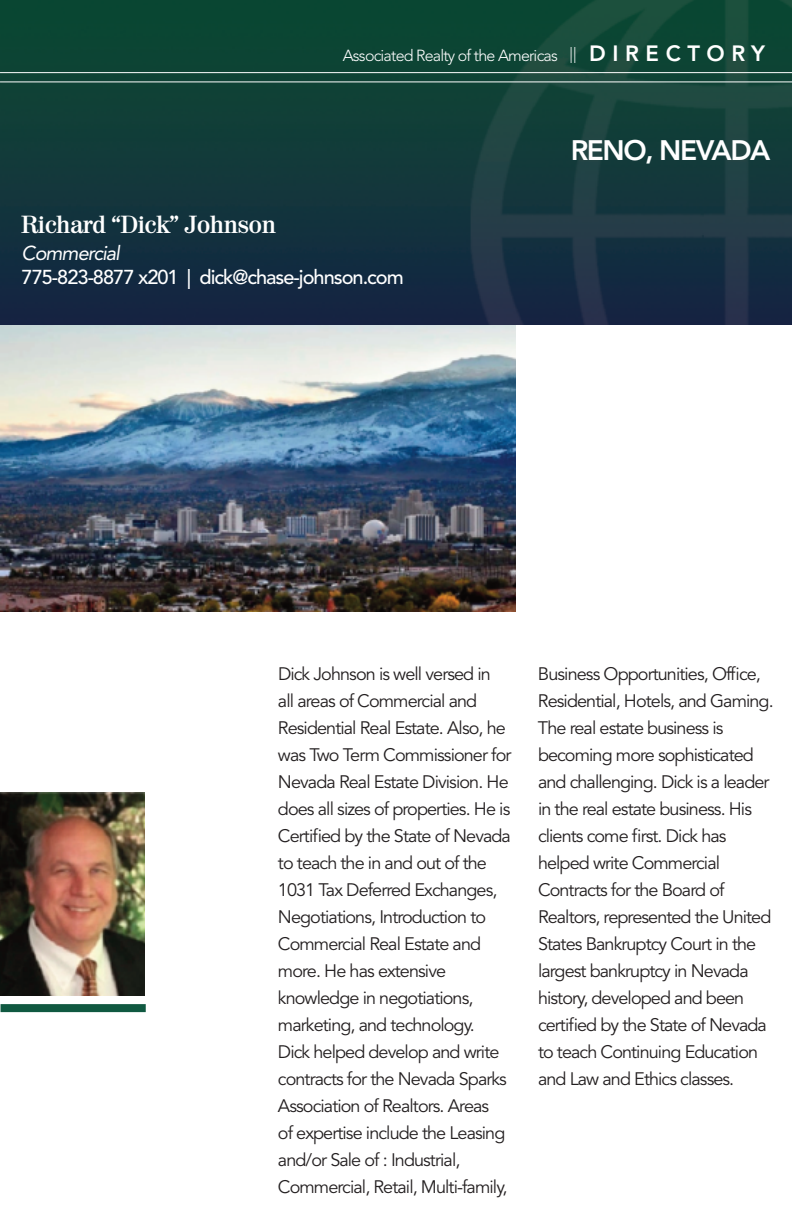
<style>
.page{position:relative;width:792px;height:1224px;background:#fff}
.page>*{position:absolute;margin:0;border:0;box-sizing:border-box;transform-origin:0 0}
.t1{font:800 28px "Avenir LT Std";letter-spacing:-.05em;color:#fff}
.t2{font:700 24px "Valencia";color:#fff}
.t3{font:500 20px "Avenir LT Std";letter-spacing:-.05em;color:#fff}
.t4{font:italic 20px "Avenir LT Std";letter-spacing:-.05em;color:#fff}
.t5{font:18px/27px "Avenir LT Std";letter-spacing:-.05em;color:#231f20}
.t6{font:300 16px "Avenir LT Std";letter-spacing:-.05em;color:#fff}
.s1{font-weight:800;font-size:22px}
</style>
<div class="page">
<img style="left:0;top:325px;width:516px;height:287px">
<img style="left:0;top:0;width:792px;height:325px">
<hr style="left:0;top:321px;width:516px;height:4px;background:#162242">
<hr style="left:0;top:72px;width:792px;height:1px;background:#fff">
<hr style="left:0;top:82px;width:792px;height:1px;background:#fff">
<div style="left:1px;top:1004px;width:145px;height:8px;background:#105941"></div>
<img style="left:1px;top:793px;width:144px;height:203px">
<p class="t6" style="left:343px;top:49px;width:424px">Associated Realty of the Americas || <span class="s1">D I R E C T O R Y</span></p>
<h2 class="t2" style="left:22px;top:216px;width:256px">Richard “Dick” Johnson</h2>
<p class="t4" style="left:22px;top:245px;width:100px">Commercial</p>
<p class="t3" style="left:22px;top:269px;width:384px">775-823-8877 x201 | dick@chase-johnson.com</p>
<h1 class="t1" style="left:571px;top:139px;width:201px">RENO, NEVADA</h1>
<p class="t5" style="left:278px;top:661px;width:235px">Dick Johnson is well versed in all areas of Commercial and<br>Residential Real Estate. Also, he was Two Term Commissioner for<br>Nevada Real Estate Division. He does all sizes of properties. He is<br>Certified by the State of Nevada to teach the in and out of the<br>1031 Tax Deferred Exchanges,<br>Negotiations, Introduction to<br>Commercial Real Estate and more. He has extensive knowledge in negotiations, marketing, and technology.<br>Dick helped develop and write contracts for the Nevada Sparks<br>Association of Realtors. Areas<br>of expertise include the Leasing and/or Sale of : Industrial,<br>Commercial, Retail, Multi-family,</p>
<p class="t5" style="left:538px;top:661px;width:237px">Business Opportunities, Office,<br>Residential, Hotels, and Gaming.<br>The real estate business is becoming more sophisticated and challenging. Dick is a leader in the real estate business. His clients come first. Dick has helped write Commercial<br>Contracts for the Board of<br>Realtors, represented the United<br>States Bankruptcy Court in the largest bankruptcy in Nevada history, developed and been certified by the State of Nevada to teach Continuing Education and Law and Ethics classes.</p>
</div>
